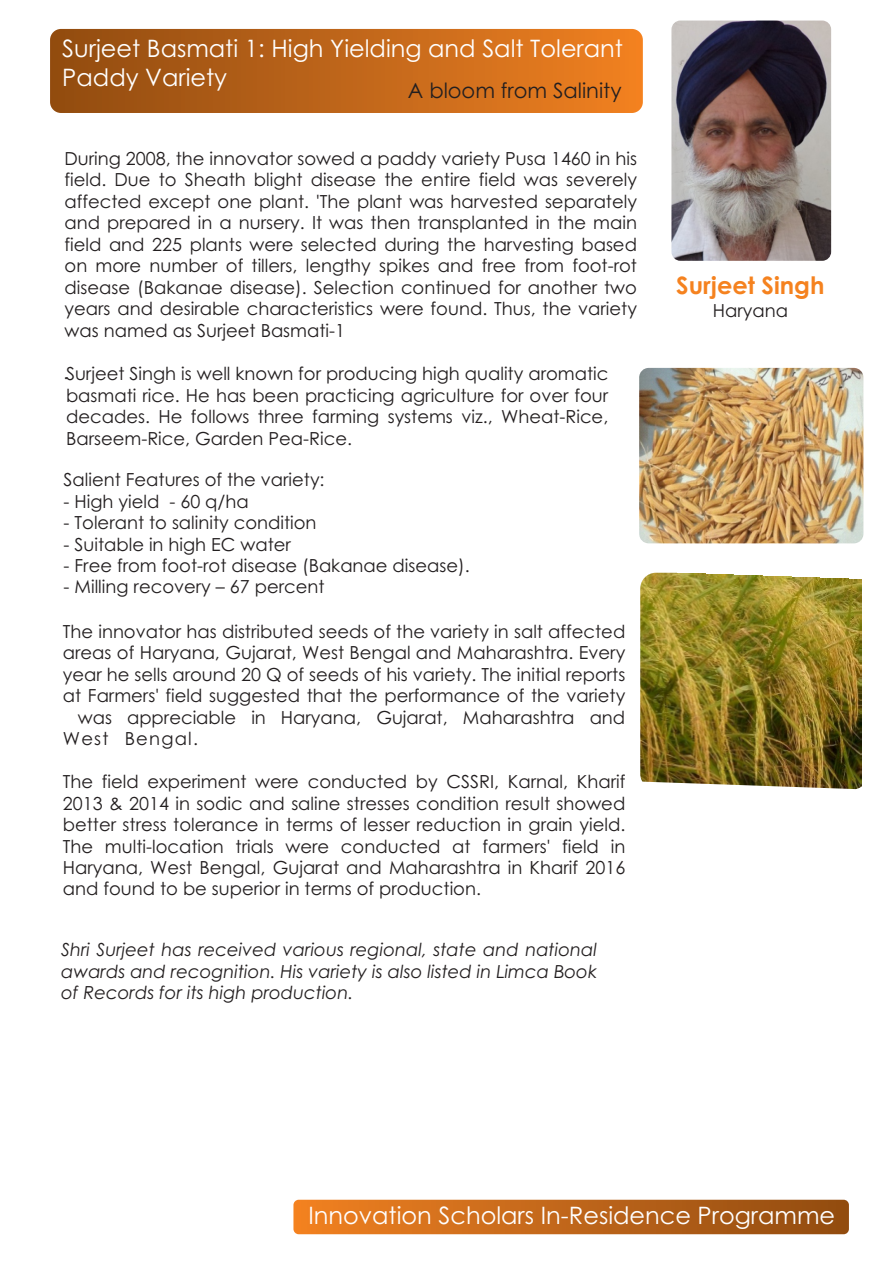
<style>
.page{position:relative;width:893px;height:1263px;background:#fff}
.page>*{position:absolute;margin:0;border:0;box-sizing:border-box;transform-origin:0 0}
.t1{font:24px/28.7px "Century Gothic";color:#fff}
.t2{font:700 24px "Century Gothic";color:#f5821f}
.t3{font:21px "Century Gothic";color:#231f20}
.t4{font:18px/21.5px "Century Gothic";color:#231f20;text-align:justify}
.t5{font:italic 18px/21.5px "Century Gothic";color:#231f20;text-align:justify}
</style>
<div class="page">
<div style="left:50px;top:29px;width:593px;height:84px;background:linear-gradient(to right,#904b11,#f08122);border-radius:11px"></div>
<div style="left:293px;top:1200px;width:556px;height:34px;background:linear-gradient(to right,#f18122,#904b11);border-radius:5px"></div>
<img style="left:639px;top:368px;width:224px;height:175px;border-radius:10px">
<img style="left:640px;top:573px;width:221px;height:216px">
<img style="left:671px;top:21px;width:160px;height:240px;border-radius:9px">
<h1 class="t1" style="left:62px;top:36px;width:562px">Surjeet Basmati 1: High Yielding and Salt Tolerant<br>Paddy Variety</h1>
<p class="t3" style="left:408px;top:82px;width:215px">A bloom from Salinity</p>
<p class="t4" style="left:65px;top:149px;width:574px">During 2008, the innovator sowed a paddy variety Pusa 1460 in his field. Due to Sheath blight disease the entire field was severely affected except one plant. 'The plant was harvested separately and prepared in a nursery. It was then transplanted in the main field and 225 plants were selected during the harvesting based on more number of tillers, lengthy spikes and free from foot-rot disease (Bakanae disease). Selection continued for another two years and desirable characteristics were found. Thus, the variety was named as Surjeet Basmati-1</p>
<p class="t4" style="left:64px;top:365px;width:546px">.Surjeet Singh is well known for producing high quality aromatic</p>
<p class="t4" style="left:66px;top:386px;width:544px">basmati rice. He has been practicing agriculture for over four decades. He follows three farming systems viz., Wheat-Rice, Barseem-Rice, Garden Pea-Rice.</p>
<p class="t4" style="left:64px;top:471px;width:262px">Salient Features of the variety:</p>
<p class="t4" style="left:64px;top:492px;width:187px">- High yield - 60 q/ha</p>
<p class="t4" style="left:64px;top:513px;width:254px">- Tolerant to salinity condition</p>
<p class="t4" style="left:64px;top:535px;width:229px">- Suitable in high EC water</p>
<p class="t4" style="left:64px;top:556px;width:408px">- Free from foot-rot disease (Bakanae disease).</p>
<p class="t4" style="left:64px;top:578px;width:263px">- Milling recovery – 67 percent</p>
<p class="t4" style="left:63px;top:622px;width:564px;text-align:right">The innovator has distributed seeds of the variety in salt affected areas of Haryana, Gujarat, West Bengal and Maharashtra. Every year he sells around 20 Q of seeds of his variety. The initial reports at Farmers' field suggested that the performance of the variety was appreciable in Haryana, Gujarat, Maharashtra and</p>
<p class="t4" style="left:63px;top:772px;width:564px">The field experiment were conducted by CSSRI, Karnal, Kharif 2013 &amp; 2014 in sodic and saline stresses condition result showed better stress tolerance in terms of lesser reduction in grain yield.<br>The multi-location trials were conducted at farmers' field in Haryana, West Bengal, Gujarat and Maharashtra in Kharif 2016 and found to be superior in terms of production.</p>
<p class="t5" style="left:61px;top:941px;width:537px">Shri Surjeet has received various regional, state and national awards and recognition. His variety is also listed in Limca Book of Records for its high production.</p>
<h1 class="t2" style="left:676px;top:276px;width:150px">Surjeet Singh</h1>
<p class="t4" style="left:713px;top:302px;width:77px">Haryana</p>
<h1 class="t1" style="left:309px;top:1203px;width:528px">Innovation Scholars In-Residence Programme</h1>
</div>
